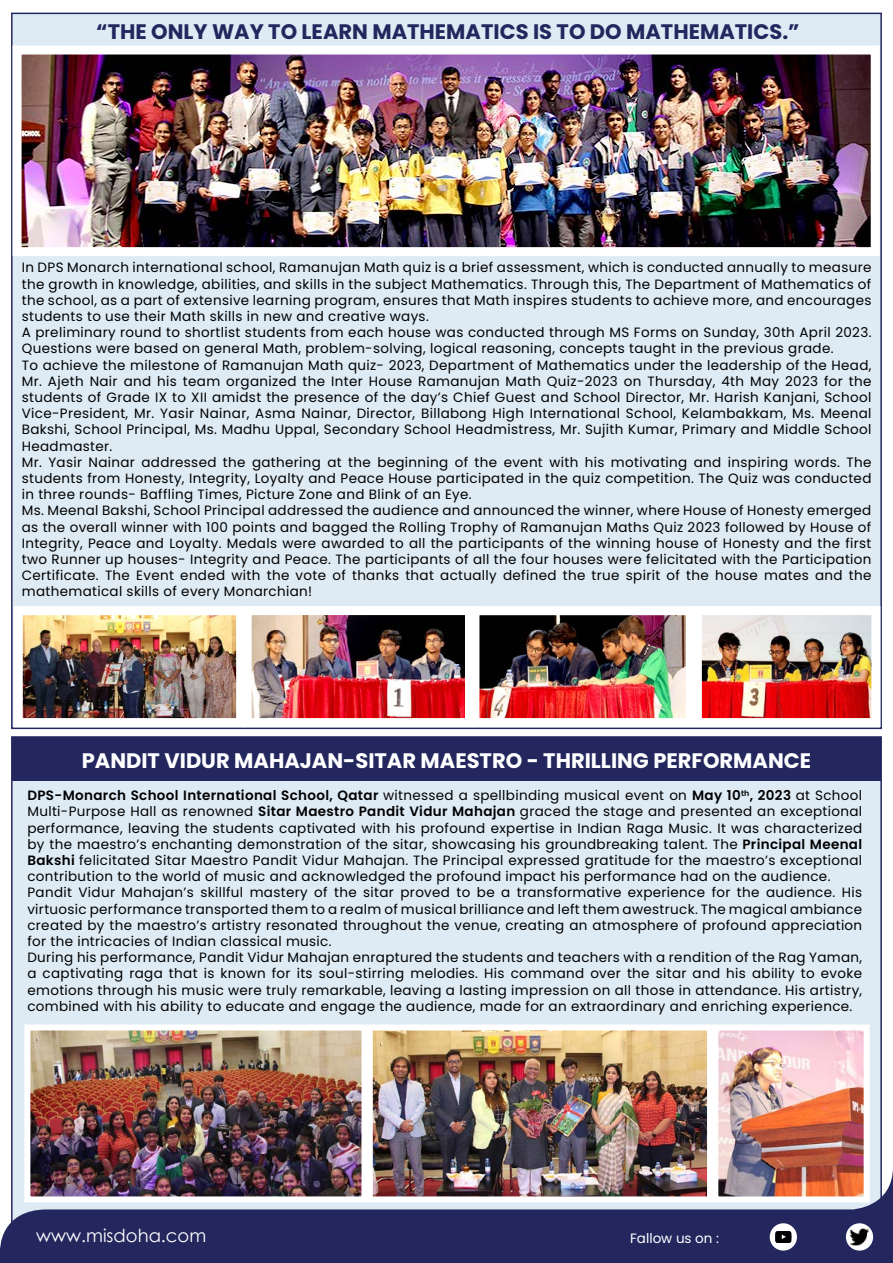
<style>
.page{position:relative;width:893px;height:1263px;background:#fff}
.page>*{position:absolute;margin:0;border:0;box-sizing:border-box;transform-origin:0 0}
.t1{font:700 21px "Poppins";color:#fff}
.t2{font:700 21px "Poppins";color:#23275e}
.t3{font:18px "Century Gothic";color:#fff}
.t4{font:13.5px/16.2px "Poppins";letter-spacing:.025em;color:#000}
.t5{font:13.5px "Poppins";color:#fff}
.s1{font-weight:600}
</style>
<div class="page">
<div style="left:12px;top:737px;width:869px;height:502px;background:#deebf5"></div>
<div style="left:12px;top:737px;width:869px;height:43px;background:#23275e"></div>
<img style="left:374px;top:1031px;width:332px;height:136px">
<div style="left:367px;top:1024px;width:346px;height:178px;border:6px solid #fff"></div>
<img style="left:719px;top:1031px;width:144px;height:136px">
<div style="left:712px;top:1024px;width:158px;height:178px;border:6px solid #fff"></div>
<img style="left:31px;top:1031px;width:329px;height:136px">
<div style="left:24px;top:1024px;width:343px;height:178px;border:6px solid #fff"></div>
<img style="left:0;top:1167px;width:893px;height:96px">
<svg style="left:770px;top:1223px;width:27px;height:27px"></svg>
<div style="left:846px;top:1223px;width:27px;height:27px;background:#fff;border-radius:50%"></div>
<img style="left:849px;top:1228px;width:21px;height:17px">
<div style="left:11px;top:13px;width:871px;height:716px;background:#deebf5;border:2px solid #23275e"></div>
<img style="left:24px;top:616px;width:211px;height:101px">
<div style="left:14px;top:606px;width:231px;height:121px;border:9px solid #fff"></div>
<img style="left:253px;top:616px;width:211px;height:101px">
<div style="left:243px;top:606px;width:231px;height:121px;border:9px solid #fff"></div>
<img style="left:480px;top:616px;width:205px;height:101px">
<div style="left:470px;top:606px;width:225px;height:121px;border:9px solid #fff"></div>
<img style="left:703px;top:616px;width:167px;height:101px">
<div style="left:693px;top:606px;width:187px;height:121px;border:9px solid #fff"></div>
<img style="left:23px;top:56px;width:847px;height:190px">
<div style="left:13px;top:46px;width:867px;height:210px;border:9px solid #fff"></div>
<h1 class="t2" style="left:96px;top:19px;width:705px">“THE ONLY WAY TO LEARN MATHEMATICS IS TO DO MATHEMATICS.”</h1>
<p class="t4" style="left:22px;top:260px;width:851px">In DPS Monarch international school, Ramanujan Math quiz is a brief assessment, which is conducted annually to measure the growth in knowledge, abilities, and skills in the subject Mathematics. Through this, The Department of Mathematics of the school, as a part of extensive learning program, ensures that Math inspires students to achieve more, and encourages students to use their Math skills in new and creative ways.<br>A preliminary round to shortlist students from each house was conducted through MS Forms on Sunday, 30th April 2023.<br>Questions were based on general Math, problem-solving, logical reasoning, concepts taught in the previous grade.<br>To achieve the milestone of Ramanujan Math quiz- 2023, Department of Mathematics under the leadership of the Head, Mr. Ajeth Nair and his team organized the Inter House Ramanujan Math Quiz-2023 on Thursday, 4th May 2023 for the students of Grade IX to XII amidst the presence of the day’s Chief Guest and School Director, Mr. Harish Kanjani, School Vice-President, Mr. Yasir Nainar, Asma Nainar, Director, Billabong High International School, Kelambakkam, Ms. Meenal Bakshi, School Principal, Ms. Madhu Uppal, Secondary School Headmistress, Mr. Sujith Kumar, Primary and Middle School Headmaster.<br>Mr. Yasir Nainar addressed the gathering at the beginning of the event with his motivating and inspiring words. The students from Honesty, Integrity, Loyalty and Peace House participated in the quiz competition. The Quiz was conducted in three rounds- Baffling Times, Picture Zone and Blink of an Eye.<br>Ms. Meenal Bakshi, School Principal addressed the audience and announced the winner, where House of Honesty emerged as the overall winner with 100 points and bagged the Rolling Trophy of Ramanujan Maths Quiz 2023 followed by House of Integrity, Peace and Loyalty. Medals were awarded to all the participants of the winning house of Honesty and the first two Runner up houses- Integrity and Peace. The participants of all the four houses were felicitated with the Participation Certificate. The Event ended with the vote of thanks that actually defined the true spirit of the house mates and the mathematical skills of every Monarchian!</p>
<h1 class="t1" style="left:82px;top:748px;width:731px">PANDIT VIDUR MAHAJAN-SITAR MAESTRO - THRILLING PERFORMANCE</h1>
<p class="t4" style="left:27px;top:787px;width:836px"><span class="s1">DPS-Monarch School International School, Qatar</span> witnessed a spellbinding musical event on <span class="s1">May 10</span><sup>th</sup><span class="s1">, 2023</span> at School Multi-Purpose Hall as renowned <span class="s1">Sitar Maestro Pandit Vidur Mahajan</span> graced the stage and presented an exceptional performance, leaving the students captivated with his profound expertise in Indian Raga Music. It was characterized by the maestro’s enchanting demonstration of the sitar, showcasing his groundbreaking talent. The <span class="s1">Principal Meenal Bakshi</span> felicitated Sitar Maestro Pandit Vidur Mahajan. The Principal expressed gratitude for the maestro’s exceptional contribution to the world of music and acknowledged the profound impact his performance had on the audience.<br>Pandit Vidur Mahajan’s skillful mastery of the sitar proved to be a transformative experience for the audience. His virtuosic performance transported them to a realm of musical brilliance and left them awestruck. The magical ambiance created by the maestro’s artistry resonated throughout the venue, creating an atmosphere of profound appreciation for the intricacies of Indian classical music.<br>During his performance, Pandit Vidur Mahajan enraptured the students and teachers with a rendition of the Rag Yaman, a captivating raga that is known for its soul-stirring melodies. His command over the sitar and his ability to evoke emotions through his music were truly remarkable, leaving a lasting impression on all those in attendance. His artistry, combined with his ability to educate and engage the audience, made for an extraordinary and enriching experience.</p>
<h2 class="t3" style="left:36px;top:1223px;width:172px">www.misdoha.com</h2>
<p class="t5" style="left:630px;top:1230px;width:90px">Fallow us on :</p>
</div>
